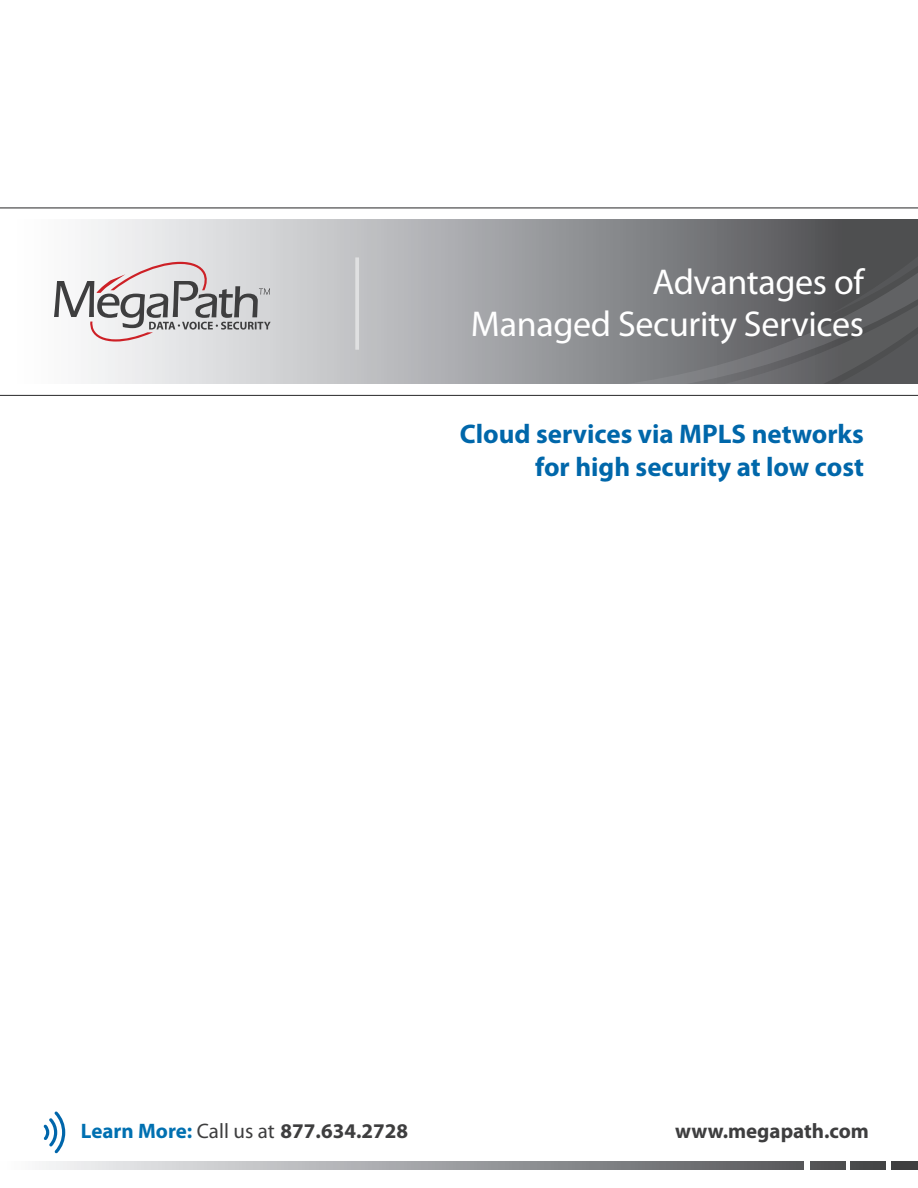
<style>
.page{position:relative;width:918px;height:1188px;background:#fff}
.page>*{position:absolute;margin:0;border:0;box-sizing:border-box;transform-origin:0 0}
.Banner_Header{font:36px/42px "Myriad Pro";letter-spacing:-.01em;color:#fff;text-align:right}
.Banner_Sub_Header{font:700 27px/33px "Myriad Pro";color:#0067aa;text-align:right}
.t1{font:700 21px "Myriad Pro";color:#3e3e3f}
.s1{color:#0070b1}
.s2{font-weight:400}
</style>
<div class="page">
<svg style="left:88px;top:219px;width:381px;height:165px;background:#cdced1"></svg>
<div style="left:437px;top:222px;width:32px;height:162px;background:#adaeb2"></div>
<svg style="left:469px;top:219px;width:449px;height:165px;background:#77787b"></svg>
<hr style="left:0;top:207px;width:918px;height:1px;background:#3e3e3f">
<hr style="left:0;top:395px;width:918px;height:1px;background:#3e3e3f">
<svg style="left:355px;top:257px;width:4px;height:93px"></svg>
<svg style="left:44px;top:1111px;width:21px;height:42px"></svg>
<div style="left:891px;top:1162px;width:27px;height:7px;background:#3f3f40"></div>
<div style="left:851px;top:1162px;width:35px;height:7px;background:#474849"></div>
<div style="left:810px;top:1162px;width:35px;height:7px;background:#515153"></div>
<svg style="left:42px;top:1162px;width:761px;height:7px;background:#a4a5a8"></svg>
<svg style="left:54px;top:262px;width:217px;height:80px"></svg>
<p class="Banner_Header" style="left:471px;top:260px;width:395px">Advantages of<br>Managed Security Services</p>
<p class="Banner_Sub_Header" style="left:460px;top:416px;width:406px">Cloud services via MPLS networks for high security at low cost</p>
<p class="t1" style="left:81px;top:1117px;width:329px"><span class="s1">Learn More:</span> <span class="s2">Call us at</span> 877.634.2728</p>
<p class="t1" style="left:675px;top:1117px;width:195px">www.megapath.com</p>
</div>
